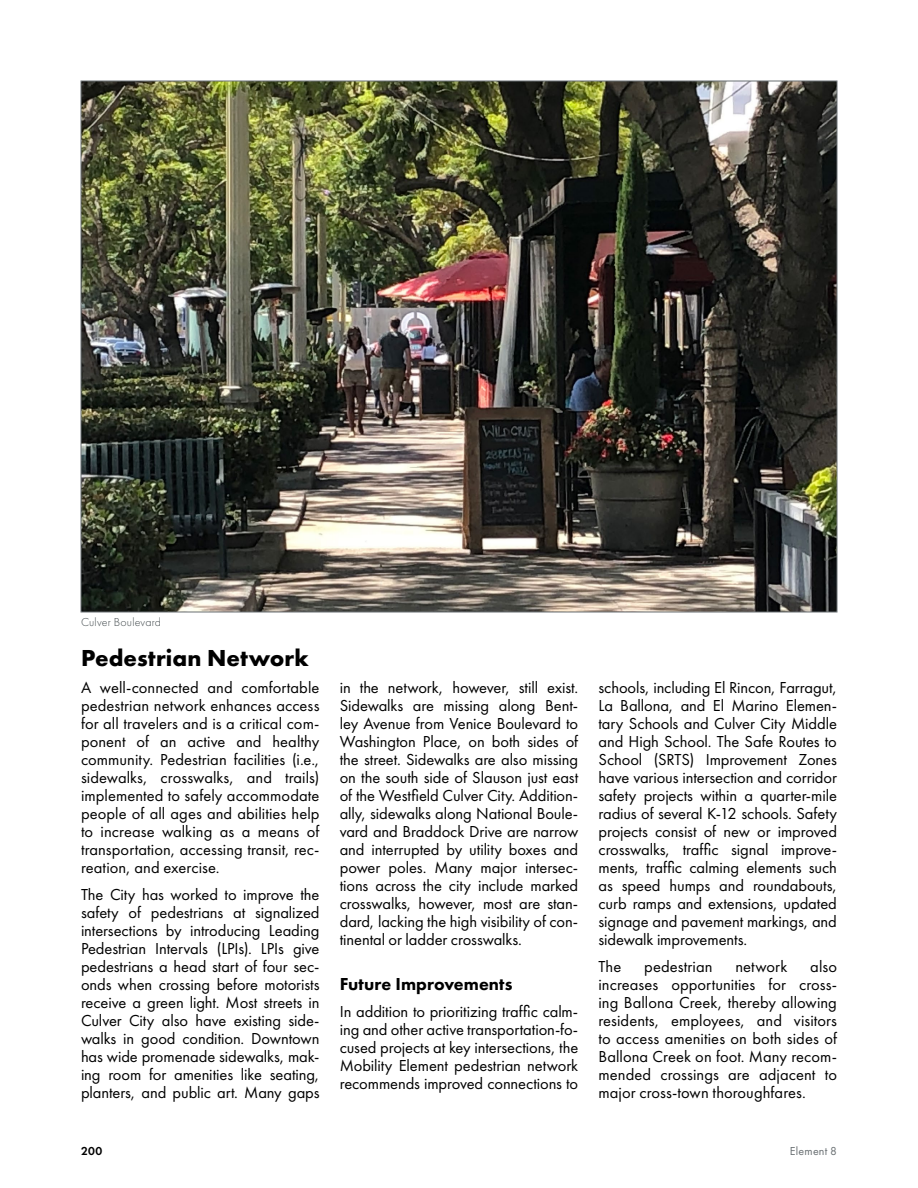
<style>
.page{position:relative;width:918px;height:1188px;background:#fff}
.page>*{position:absolute;margin:0;border:0;box-sizing:border-box;transform-origin:0 0}
.t1{font:700 24px "Futura PT";color:#000}
.t2{font:800 18px "Futura PT";letter-spacing:.005em;color:#000}
.Body_Copy{font:16.5px/18px "Futura PT";letter-spacing:-.005em;color:#000;text-align:justify}
.Image_Source{font:300 12px "Futura PT";letter-spacing:.015em;color:#3f474a}
.t3{font:12px "Futura PT";letter-spacing:.015em;color:#696f72}
.t4{font:600 12px "Futura PT";color:#000}
</style>
<div class="page">
<img style="left:83px;top:83px;width:752px;height:527px">
<p class="Image_Source" style="left:81px;top:615px;width:82px">Culver Boulevard</p>
<p class="t1" style="left:81px;top:643px;width:229px">Pedestrian Network</p>
<p class="Body_Copy" style="left:81px;top:678px;width:240px">A well-connected and comfortable pedestrian network enhances access for all travelers and is a critical com&shy;ponent of an active and healthy community. Pedestrian facilities (i.e., sidewalks, crosswalks, and trails) implemented to safely accommodate people of all ages and abilities help to increase walking as a means of transportation, accessing transit, rec&shy;reation, and exercise.</p>
<p class="Body_Copy" style="left:81px;top:885px;width:240px">The City has worked to improve the safety of pedestrians at signalized intersections by introducing Leading Pedestrian Intervals (LPIs). LPIs give pedestrians a head start of four sec&shy;onds when crossing before motorists receive a green light. Most streets in Culver City also have existing side&shy;walks in good condition. Downtown has wide promenade sidewalks, mak&shy;ing room for amenities like seating, planters, and public art. Many gaps</p>
<p class="Body_Copy" style="left:340px;top:678px;width:240px">in the network, however, still exist.<br>Sidewalks are missing along Bent&shy;ley Avenue from Venice Boulevard to Washington Place, on both sides of the street. Sidewalks are also missing on the south side of Slauson just east of the Westfield Culver City. Addition&shy;ally, sidewalks along National Boule&shy;vard and Braddock Drive are narrow and interrupted by utility boxes and power poles. Many major intersec&shy;tions across the city include marked crosswalks, however, most are stan&shy;dard, lacking the high visibility of con&shy;tinental or ladder crosswalks.</p>
<p class="t2" style="left:340px;top:973px;width:174px">Future Improvements</p>
<p class="Body_Copy" style="left:340px;top:1002px;width:240px">In addition to prioritizing traffic calm&shy;ing and other active transportation-fo&shy;cused projects at key intersections, the Mobility Element pedestrian network recommends improved connections to</p>
<p class="Body_Copy" style="left:598px;top:678px;width:240px">schools, including El Rincon, Farragut, La Ballona, and El Marino Elemen&shy;tary Schools and Culver City Middle and High School. The Safe Routes to School (SRTS) Improvement Zones have various intersection and corridor safety projects within a quarter-mile radius of several K-12 schools. Safety projects consist of new or improved crosswalks, traffic signal improve&shy;ments, traffic calming elements such as speed humps and roundabouts, curb ramps and extensions, updated signage and pavement markings, and sidewalk improvements.</p>
<p class="Body_Copy" style="left:598px;top:957px;width:24px">The</p>
<p class="Body_Copy" style="left:644px;top:957px;width:70px">pedestrian</p>
<p class="Body_Copy" style="left:735px;top:957px;width:53px">network</p>
<p class="Body_Copy" style="left:598px;top:957px;width:240px;text-indent:212px">also increases opportunities for cross&shy;ing Ballona Creek, thereby allowing residents, employees, and visitors to access amenities on both sides of Ballona Creek on foot. Many recom&shy;mended crossings are adjacent to major cross-town thoroughfares.</p>
<p class="t4" style="left:81px;top:1143px;width:23px">200</p>
<p class="t3" style="left:790px;top:1143px;width:49px">Element 8</p>
</div>
